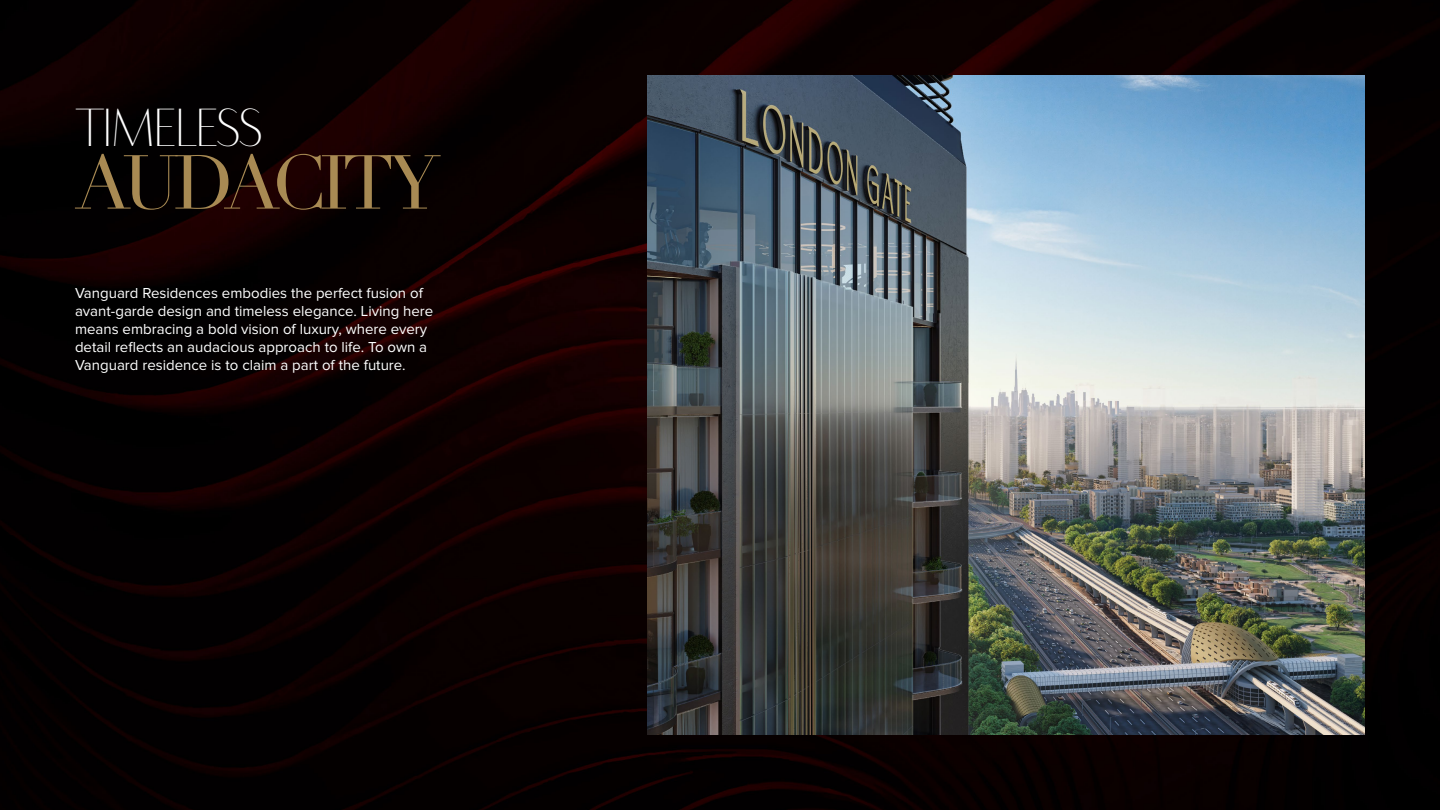
<style>
.page{position:relative;width:1440px;height:810px;background:#fff}
.page>*{position:absolute;margin:0;border:0;box-sizing:border-box;transform-origin:0 0}
.t1{font:75px "Didot";letter-spacing:-.08em;color:#a88a53}
.t2{font:48.75px "Bw Vivant Skinny";letter-spacing:-.08em;color:#fff}
.t3{font:15px/18px "Proxima Nova";color:#fff}
</style>
<div class="page">
<img style="left:0;top:0;width:1440px;height:810px">
<img style="left:647px;top:75px;width:718px;height:660px">
<h2 class="t2" style="left:75px;top:99px;width:190px">TIMELESS</h2>
<h1 class="t1" style="left:75px;top:138px;width:367px">AUDACITY</h1>
<p class="t3" style="left:75px;top:285px;width:360px">Vanguard Residences embodies the perfect fusion of avant-garde design and timeless elegance. Living here means embracing a bold vision of luxury, where every detail reflects an audacious approach to life. To own a Vanguard residence is to claim a part of the future.</p>
</div>
